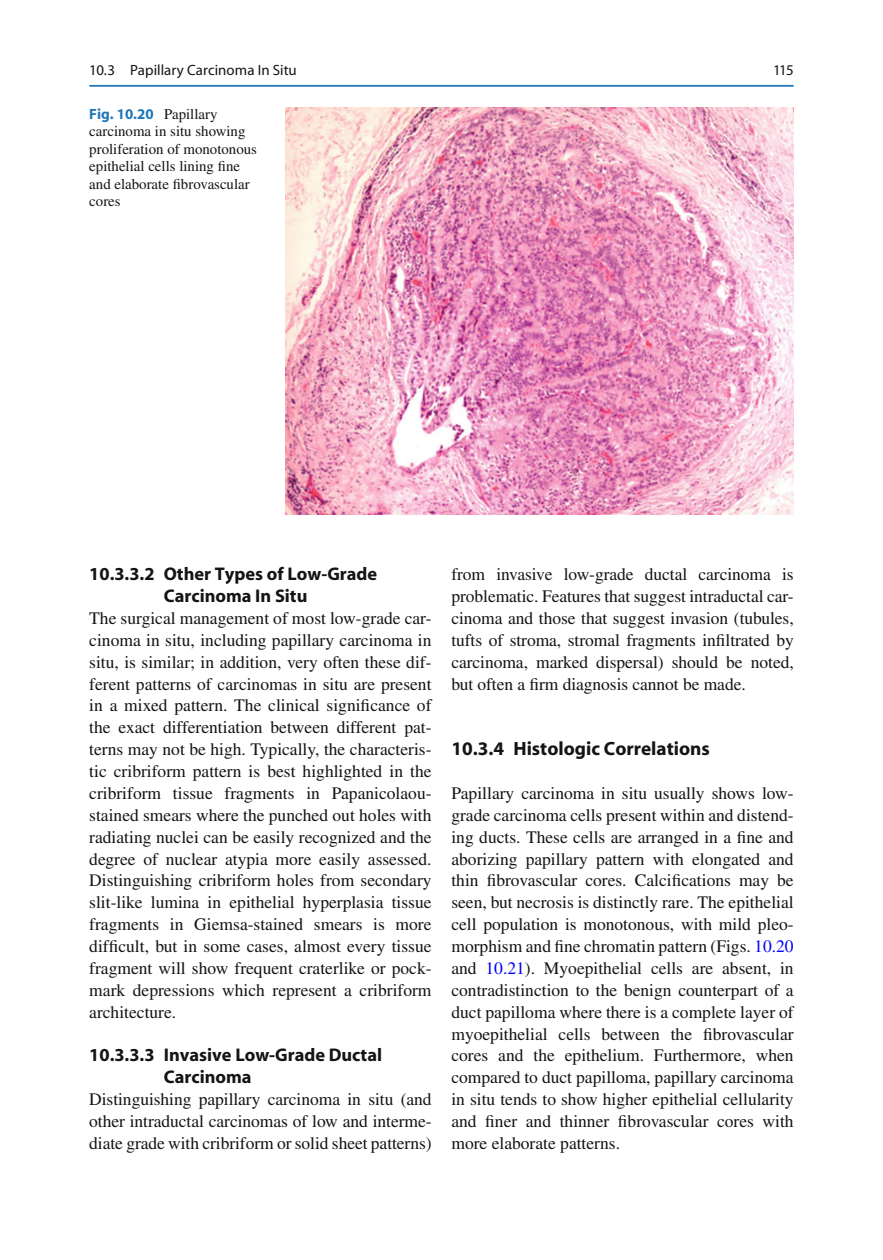
<style>
.page{position:relative;width:883px;height:1260px;background:#fff}
.page>*{position:absolute;margin:0;border:0;box-sizing:border-box;transform-origin:0 0}
.t1{font:700 19.25px "Myriad";color:#131413}
.t2{font:700 18.38px/21.9px "Myriad";color:#131413;text-align:center}
.t3{font:17.5px/21.9px "Times";letter-spacing:-.005em;color:#131413;text-align:justify}
.t4{font:14.88px/17.5px "Times";color:#131413}
.t5{font:14.88px "Myriad";color:#131413}
.t6{font:700 14.88px "Myriad";color:#1f77b9}
.s1{font-family:"Times";font-weight:400;color:#131413}
.s2{color:#00f}
</style>
<div class="page">
<hr style="left:89px;top:85px;width:705px;height:2px;background:#1f77b9">
<img style="left:285px;top:107px;width:509px;height:407px">
<p class="t5" style="left:89px;top:64px;width:209px">10.3 Papillary Carcinoma In Situ</p>
<p class="t5" style="left:773px;top:64px;width:22px">115</p>
<p class="t6" style="left:89px;top:108px;width:130px">Fig. 10.20 <span class="s1">Papillary</span></p>
<p class="t4" style="left:89px;top:124px;width:169px">carcinoma in situ showing proliferation of monotonous epithelial cells lining fi ne and elaborate fi brovascular cores</p>
<p class="t2" style="left:89px;top:565px;width:289px">10.3.3.2 Other Types of Low-Grade<br>Carcinoma In Situ</p>
<p class="t3" style="left:89px;top:609px;width:344px">The surgical management of most low-grade car&shy;cinoma in situ, including papillary carcinoma in situ, is similar; in addition, very often these dif&shy;ferent patterns of carcinomas in situ are present in a mixed pattern. The clinical signi fi cance of the exact differentiation between different pat&shy;terns may not be high. Typically, the characteris&shy;tic cribriform pattern is best highlighted in the cribriform tissue fragments in Papanicolaou&shy;stained smears where the punched out holes with radiating nuclei can be easily recognized and the degree of nuclear atypia more easily assessed.<br>Distinguishing cribriform holes from secondary slit-like lumina in epithelial hyperplasia tissue fragments in Giemsa-stained smears is more dif fi cult, but in some cases, almost every tissue fragment will show frequent craterlike or pock&shy;mark depressions which represent a cribriform architecture.</p>
<p class="t2" style="left:164px;top:1046px;width:220px;text-align:left;text-indent:-75px">10.3.3.3 Invasive Low-Grade Ductal<br>Carcinoma</p>
<p class="t3" style="left:89px;top:1090px;width:344px">Distinguishing papillary carcinoma in situ (and other intraductal carcinomas of low and interme&shy;diate grade with cribriform or solid sheet patterns)</p>
<p class="t3" style="left:451px;top:565px;width:344px">from invasive low-grade ductal carcinoma is problematic. Features that suggest intraductal car&shy;cinoma and those that suggest invasion (tubules, tufts of stroma, stromal fragments in fi ltrated by carcinoma, marked dispersal) should be noted, but often a fi rm diagnosis cannot be made.</p>
<p class="t1" style="left:451px;top:741px;width:260px">10.3.4 Histologic Correlations</p>
<p class="t3" style="left:451px;top:784px;width:344px">Papillary carcinoma in situ usually shows low&shy;grade carcinoma cells present within and distend&shy;ing ducts. These cells are arranged in a fi ne and aborizing papillary pattern with elongated and thin fi brovascular cores. Calci fi cations may be seen, but necrosis is distinctly rare. The epithelial cell population is monotonous, with mild pleo&shy;morphism and fi ne chromatin pattern (Figs. <span class="s2">10.20 </span>and <span class="s2">10.21</span> ). Myoepithelial cells are absent, in contradistinction to the benign counterpart of a duct papilloma where there is a complete layer of myoepithelial cells between the fi brovascular cores and the epithelium. Furthermore, when compared to duct papilloma, papillary carcinoma in situ tends to show higher epithelial cellularity and fi ner and thinner fi brovascular cores with more elaborate patterns.</p>
</div>
